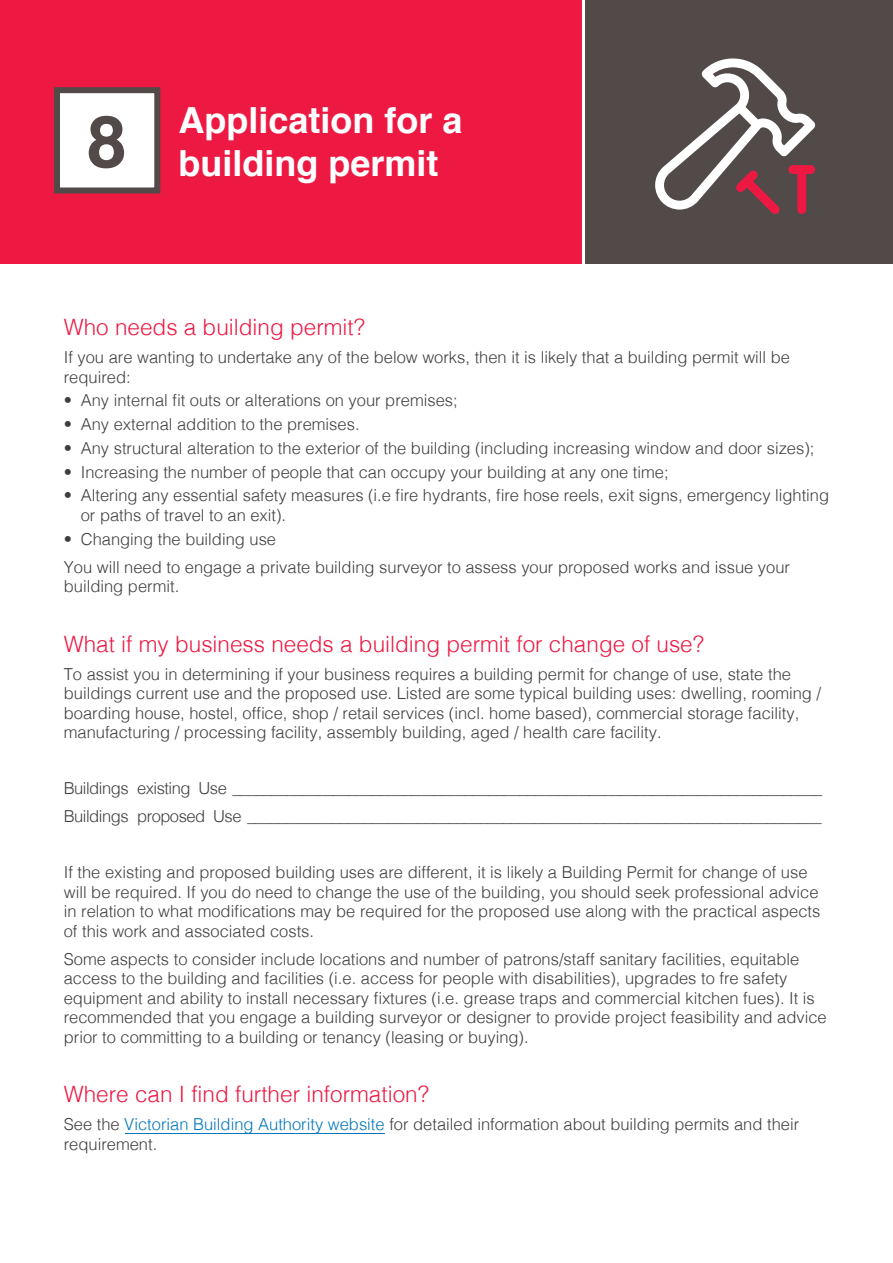
<style>
.page{position:relative;width:893px;height:1263px;background:#fff}
.page>*{position:absolute;margin:0;border:0;box-sizing:border-box;transform-origin:0 0}
.Heading_02{font:700 72px "Helvetica";color:#514a49}
.Heading_02-2{font:700 36px "Helvetica";color:#fff}
.Body{font:300 22.5px "Helvetica";color:#ed1943}
.SUB{font:300 22.5px "Helvetica";color:#ed1943}
.Body-2{font:300 16.5px/19.5px "Helvetica";color:#3e3e3f}
.Body-3{font:300 16.5px/28px "Helvetica";letter-spacing:-.03em;color:#3e3e3f}
.s1{color:#0076be}
</style>
<div class="page">
<div style="left:586px;top:0;width:307px;height:264px;background:#514a49"></div>
<div style="left:0;top:0;width:581px;height:264px;background:#ed1943"></div>
<div style="left:54px;top:87px;width:106px;height:106px;background:#fff;border:6px solid #514a49"></div>
<svg style="left:655px;top:58px;width:160px;height:156px"></svg>
<hr style="left:125px;top:1132px;width:259px;height:1px;background:#0076be">
<p class="Heading_02" style="left:87px;top:84px;width:42px">8</p>
<p class="Heading_02-2" style="left:179px;top:92px;width:286px">Application for a</p>
<p class="Heading_02-2" style="left:179px;top:135px;width:262px">building permit</p>
<p class="SUB" style="left:64px;top:308px;width:303px">Who needs a building permit?</p>
<p class="Body-2" style="left:64px;top:346px;width:728px">If you are wanting to undertake any of the below works, then it is likely that a building permit will be required:</p>
<p class="Body-2" style="left:64px;top:390px;width:395px">• Any internal fit outs or alterations on your premises;</p>
<p class="Body-2" style="left:64px;top:413px;width:297px">• Any external addition to the premises.</p>
<p class="Body-2" style="left:64px;top:437px;width:752px">• Any structural alteration to the exterior of the building (including increasing window and door sizes);</p>
<p class="Body-2" style="left:64px;top:461px;width:606px">• Increasing the number of people that can occupy your building at any one time;</p>
<p class="Body-2" style="left:81px;top:485px;width:750px;text-indent:-17px">• Altering any essential safety measures (i.e fire hydrants, fire hose reels, exit signs, emergency lighting or paths of travel to an exit).</p>
<p class="Body-2" style="left:64px;top:528px;width:214px">• Changing the building use</p>
<p class="Body-2" style="left:64px;top:556px;width:728px">You will need to engage a private building surveyor to assess your proposed works and issue your building permit.</p>
<p class="Body" style="left:64px;top:624px;width:642px">What if my business needs a building permit for change of use?</p>
<p class="Body-2" style="left:64px;top:663px;width:759px">To assist you in determining if your business requires a building permit for change of use, state the buildings current use and the proposed use. Listed are some typical building uses: dwelling, rooming / boarding house, hostel, office, shop / retail services (incl. home based), commercial storage facility, manufacturing / processing facility, assembly building, aged / health care facility.</p>
<p class="Body-3" style="left:64px;top:773px;width:760px">Buildings existing Use ____________________________________________________________________________<br>Buildings proposed Use __________________________________________________________________________</p>
<p class="Body-2" style="left:64px;top:861px;width:758px">If the existing and proposed building uses are different, it is likely a Building Permit for change of use will be required. If you do need to change the use of the building, you should seek professional advice in relation to what modifications may be required for the proposed use along with the practical aspects of this work and associated costs.</p>
<p class="Body-2" style="left:64px;top:948px;width:764px">Some aspects to consider include locations and number of patrons/staff sanitary facilities, equitable access to the building and facilities (i.e. access for people with disabilities), upgrades to fre safety equipment and ability to install necessary fixtures (i.e. grease traps and commercial kitchen fues). It is recommended that you engage a building surveyor or designer to provide project feasibility and advice prior to committing to a building or tenancy (leasing or buying).</p>
<p class="Body" style="left:64px;top:1075px;width:367px">Where can I find further information?</p>
<p class="Body-2" style="left:64px;top:1113px;width:737px">See the <span class="s1">Victorian Building Authority website</span> for detailed information about building permits and their requirement.</p>
</div>
